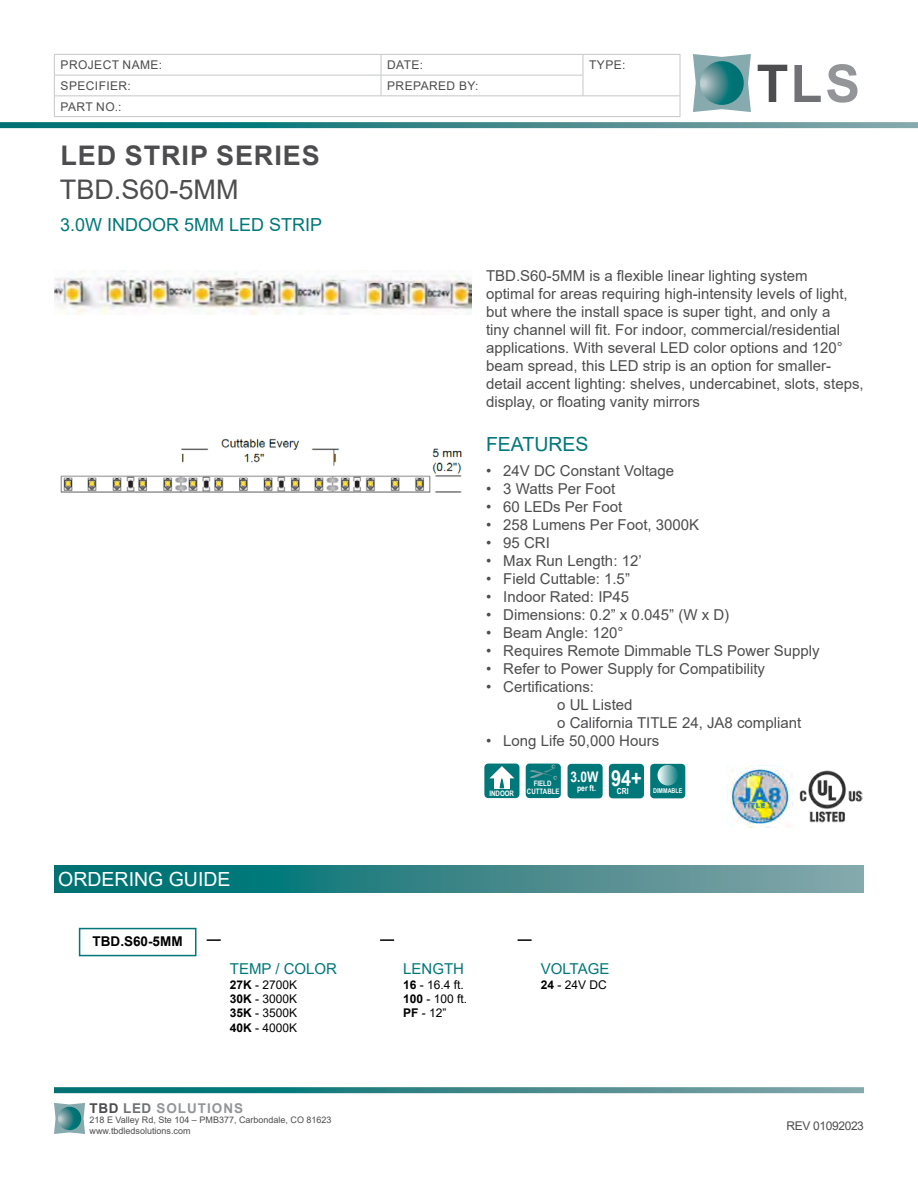
<style>
.page{position:relative;width:918px;height:1188px;background:#fff}
.page>*{position:absolute;margin:0;border:0;box-sizing:border-box;transform-origin:0 0}
.t1{font:700 52.2px "Arial";color:#4d4d4f}
.t2{font:700 27px "Arial";letter-spacing:.035em;color:#4d4d4f}
.t3{font:27px "Arial";color:#4d4d4f}
.t4{font:19.5px "Arial";color:#fff}
.t5{font:19.5px "Arial";color:#007779}
.t6{font:18px "Arial";color:#007779}
.t7{font:15px/18px "Arial";color:#4d4d4f;text-align:justify}
.t8{font:15px "Arial";color:#007779}
.t9{font:700 14.7px "Arial Narrow";color:#fff}
.t10{font:700 13.5px "Arial";letter-spacing:.075em;color:#939598}
.t11{font:700 13.5px "Arial";color:#000}
.t12{font:12px/14.4px "Arial";color:#000}
.t13{font:12px "Arial";letter-spacing:.035em;color:#4d4d4f}
.t14{font:12px "Arial";letter-spacing:-.03em;color:#4d4d4f}
.t15{font:9px/10.5px "Arial";color:#4d4d4f}
.t16{font:700 8.4px "Arial Narrow";color:#fff}
.t17{font:700 7.5px/7.6px "Arial Narrow";color:#fff;text-align:center}
.t18{font:700 6.6px "Arial Narrow";color:#fff}
.s1{color:#717275}
.s2{color:#939598}
.s3{font-weight:700}
.s4{color:#4d4d4f}
.s5{font-size:22.05px}
</style>
<div class="page">
<svg style="left:0;top:122px;width:918px;height:6px;background:#3d8a8c"></svg>
<svg style="left:693px;top:54px;width:58px;height:58px;background:#9bb9bc"></svg>
<svg style="left:700px;top:61px;width:44px;height:44px;background:#3a898b"></svg>
<hr style="left:54px;top:54px;width:327px;height:1px;background:#c5c7c9">
<hr style="left:381px;top:54px;width:202px;height:1px;background:#c5c7c9">
<hr style="left:583px;top:54px;width:97px;height:1px;background:#c5c7c9">
<hr style="left:54px;top:75px;width:327px;height:1px;background:#c5c7c9">
<hr style="left:381px;top:75px;width:202px;height:1px;background:#c5c7c9">
<svg style="left:381px;top:55px;width:1px;height:40px"></svg>
<svg style="left:583px;top:55px;width:1px;height:40px"></svg>
<hr style="left:54px;top:95px;width:327px;height:1px;background:#c5c7c9">
<svg style="left:54px;top:55px;width:1px;height:61px"></svg>
<hr style="left:381px;top:95px;width:202px;height:1px;background:#c5c7c9">
<hr style="left:583px;top:95px;width:97px;height:1px;background:#c5c7c9">
<svg style="left:680px;top:55px;width:1px;height:61px"></svg>
<hr style="left:54px;top:116px;width:327px;height:1px;background:#c5c7c9">
<hr style="left:381px;top:116px;width:202px;height:1px;background:#c5c7c9">
<hr style="left:583px;top:116px;width:97px;height:1px;background:#c5c7c9">
<svg style="left:54px;top:866px;width:810px;height:27px;background:#38878a"></svg>
<svg style="left:380px;top:939px;width:14px;height:2px"></svg>
<svg style="left:518px;top:939px;width:14px;height:2px"></svg>
<svg style="left:54px;top:1087px;width:810px;height:6px;background:#3d8b8d"></svg>
<svg style="left:54px;top:1103px;width:31px;height:31px"></svg>
<svg style="left:58px;top:1107px;width:23px;height:23px"></svg>
<div style="left:484px;top:764px;width:35px;height:34px;background:#007779;border-radius:4px"></div>
<svg style="left:489px;top:766px;width:25px;height:22px"></svg>
<div style="left:526px;top:764px;width:35px;height:34px;background:#007779;border-radius:4px"></div>
<svg style="left:530px;top:765px;width:31px;height:16px"></svg>
<img style="left:728px;top:766px;width:64px;height:61px">
<img style="left:799px;top:771px;width:63px;height:52px">
<img style="left:54px;top:271px;width:418px;height:43px">
<img style="left:60px;top:438px;width:402px;height:55px">
<svg style="left:207px;top:939px;width:14px;height:2px"></svg>
<div style="left:79px;top:928px;width:117px;height:28px;border:2px solid #007779"></div>
<div style="left:568px;top:764px;width:35px;height:34px;background:#007779;border-radius:4px"></div>
<div style="left:609px;top:764px;width:35px;height:34px;background:#007779;border-radius:4px"></div>
<div style="left:650px;top:764px;width:35px;height:34px;background:#007779;border-radius:4px"></div>
<div style="left:658px;top:765px;width:20px;height:21px;background:linear-gradient(to right,#f9fbfb,#1d8688);border-radius:50%"></div>
<p class="t13" style="left:61px;top:57px;width:103px">PROJECT NAME:</p>
<p class="t13" style="left:387px;top:57px;width:37px">DATE:</p>
<p class="t13" style="left:589px;top:57px;width:38px">TYPE:</p>
<p class="t13" style="left:61px;top:77px;width:72px">SPECIFIER:</p>
<p class="t13" style="left:387px;top:77px;width:93px">PREPARED BY:</p>
<p class="t13" style="left:61px;top:98px;width:63px">PART NO.:</p>
<h2 class="t2" style="left:60px;top:137px;width:261px">LED STRIP SERIES</h2>
<h2 class="t3" style="left:60px;top:171px;width:180px">TBD.S60-5MM</h2>
<p class="t6" style="left:60px;top:212px;width:264px">3.0W INDOOR 5MM LED STRIP</p>
<h1 class="t1" style="left:757px;top:47px;width:105px">T<span class="s1">L</span><span class="s2">S</span></h1>
<p class="t7" style="left:486px;top:267px;width:379px;text-align:left">TBD.S60-5MM is a flexible linear lighting system<br>optimal for areas requiring high-intensity levels of light, but where the install space is super tight, and only a<br>tiny channel will fit. For indoor, commercial/residential applications. With several LED color options and 120° beam spread, this LED strip is an option for smaller&shy;detail accent lighting: shelves, undercabinet, slots, steps, display, or floating vanity mirrors</p>
<h3 class="t5" style="left:486px;top:430px;width:104px">FEATURES</h3>
<p class="t7" style="left:486px;top:462px;width:7px">• • • • • • • • • • • • •</p>
<p class="t7" style="left:486px;top:732px;width:7px">•</p>
<p class="t7" style="left:503px;top:462px;width:172px">24V DC Constant Voltage</p>
<p class="t7" style="left:503px;top:480px;width:113px">3 Watts Per Foot</p>
<p class="t7" style="left:503px;top:498px;width:121px">60 LEDs Per Foot</p>
<p class="t7" style="left:503px;top:516px;width:197px">258 Lumens Per Foot, 3000K</p>
<p class="t7" style="left:503px;top:534px;width:48px">95 CRI</p>
<p class="t7" style="left:503px;top:552px;width:140px">Max Run Length: 12’</p>
<p class="t7" style="left:503px;top:570px;width:128px">Field Cuttable: 1.5”</p>
<p class="t7" style="left:503px;top:588px;width:127px">Indoor Rated: IP45</p>
<p class="t7" style="left:503px;top:606px;width:227px">Dimensions: 0.2” x 0.045” (W x D)</p>
<p class="t7" style="left:503px;top:624px;width:122px">Beam Angle: 120°</p>
<p class="t7" style="left:503px;top:642px;width:318px">Requires Remote Dimmable TLS Power Supply</p>
<p class="t7" style="left:503px;top:660px;width:263px">Refer to Power Supply for Compatibility</p>
<p class="t7" style="left:503px;top:678px;width:92px">Certifications:</p>
<p class="t7" style="left:557px;top:696px;width:77px">o UL Listed</p>
<p class="t7" style="left:557px;top:714px;width:246px">o California TITLE 24, JA8 compliant</p>
<p class="t7" style="left:503px;top:732px;width:157px">Long Life 50,000 Hours</p>
<h3 class="t4" style="left:58px;top:866px;width:174px">ORDERING GUIDE</h3>
<p class="t11" style="left:93px;top:932px;width:92px">TBD.S60-5MM</p>
<p class="t8" style="left:230px;top:959px;width:109px">TEMP / COLOR</p>
<p class="t12" style="left:230px;top:977px;width:69px;text-align:justify"><span class="s3">27K</span> - 2700K <span class="s3">30K</span> - 3000K <span class="s3">35K</span> - 3500K <span class="s3">40K</span> - 4000K</p>
<p class="t10" style="left:90px;top:1098px;width:155px"><span class="s4">TBD</span> <span class="s1">LED</span> SOLUTIONS</p>
<p class="t15" style="left:90px;top:1115px;width:243px">218 E Valley Rd, Ste 104 – PMB377, Carbondale, CO 81623 www.tbdledsolutions.com</p>
<p class="t17" style="left:489px;top:789px;width:26px">INDOOR</p>
<p class="t17" style="left:527px;top:779px;width:34px">FIELD<br>CUTTABLE</p>
<p class="t9" style="left:570px;top:766px;width:73px">3.0W <span class="s5">94+</span></p>
<p class="t16" style="left:577px;top:782px;width:21px">per ft.</p>
<p class="t16" style="left:617px;top:785px;width:13px">CRI</p>
<p class="t18" style="left:653px;top:786px;width:31px">DIMMABLE</p>
<p class="t8" style="left:403px;top:959px;width:62px">LENGTH</p>
<p class="t12" style="left:403px;top:977px;width:66px"><span class="s3">16</span> - 16.4 ft.<br><span class="s3">100</span> - 100 ft.<br><span class="s3">PF</span> - 12”</p>
<p class="t8" style="left:541px;top:959px;width:70px">VOLTAGE</p>
<p class="t12" style="left:541px;top:977px;width:68px"><span class="s3">24</span> - 24V DC</p>
<p class="t14" style="left:787px;top:1117px;width:79px">REV 01092023</p>
</div>
